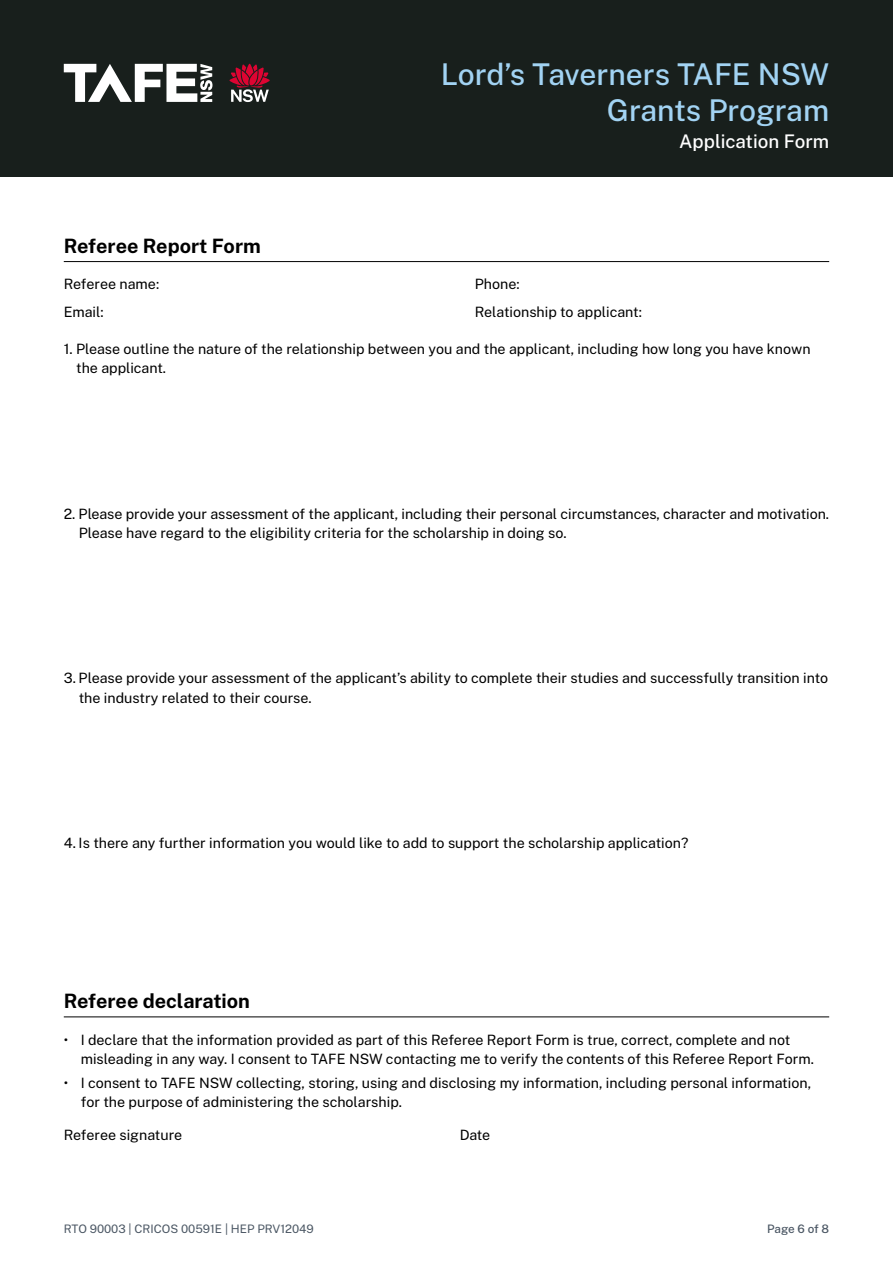
<style>
.page{position:relative;width:893px;height:1263px;background:#fff}
.page>*{position:absolute;margin:0;border:0;box-sizing:border-box;transform-origin:0 0}
.t1{font:500 30px/36px "Public Sans";color:#a2d3f3;text-align:right}
.t2{font:700 19.8px "Public Sans";color:#000}
.t3{font:500 18.75px "Public Sans";color:#fff}
.main_body{font:14.25px/19.5px "Public Sans";color:#000}
.t4{font:11.7px "Public Sans";color:#4a5663}
.t5{font:500 11.7px "Public Sans";letter-spacing:-.015em;color:#4a5663}
</style>
<div class="page">
<div style="left:0;top:0;width:893px;height:177px;background:#181f1c"></div>
<svg style="left:64px;top:64px;width:148px;height:38px"></svg>
<svg style="left:230px;top:64px;width:40px;height:38px"></svg>
<hr style="left:64px;top:261px;width:765px;height:1px;background:#000">
<hr style="left:64px;top:1016px;width:765px;height:1px;background:#000">
<h1 class="t1" style="left:441px;top:54px;width:390px">Lord’s Taverners TAFE NSW<br>Grants Program</h1>
<h3 class="t3" style="left:679px;top:127px;width:151px">Application Form</h3>
<h1 class="t2" style="left:64px;top:230px;width:199px">Referee Report Form</h1>
<p class="main_body" style="left:64px;top:273px;width:97px">Referee name:</p>
<p class="main_body" style="left:475px;top:273px;width:46px">Phone:</p>
<p class="main_body" style="left:64px;top:301px;width:41px">Email:</p>
<p class="main_body" style="left:475px;top:301px;width:169px">Relationship to applicant:</p>
<p class="main_body" style="left:76px;top:338px;width:736px;text-indent:-12px">1. Please outline the nature of the relationship between you and the applicant, including how long you have known the applicant.</p>
<p class="main_body" style="left:79px;top:503px;width:752px;text-indent:-15px">2. Please provide your assessment of the applicant, including their personal circumstances, character and motivation.<br>Please have regard to the eligibility criteria for the scholarship in doing so.</p>
<p class="main_body" style="left:79px;top:667px;width:751px;text-indent:-15px">3. Please provide your assessment of the applicant’s ability to complete their studies and successfully transition into the industry related to their course.</p>
<p class="main_body" style="left:64px;top:832px;width:626px">4. Is there any further information you would like to add to support the scholarship application?</p>
<h1 class="t2" style="left:64px;top:986px;width:188px">Referee declaration</h1>
<p class="main_body" style="left:81px;top:1029px;width:735px;text-indent:-17px">• I declare that the information provided as part of this Referee Report Form is true, correct, complete and not misleading in any way. I consent to TAFE NSW contacting me to verify the contents of this Referee Report Form.</p>
<p class="main_body" style="left:81px;top:1072px;width:732px;text-indent:-17px">• I consent to TAFE NSW collecting, storing, using and disclosing my information, including personal information, for the purpose of administering the scholarship.</p>
<p class="main_body" style="left:64px;top:1124px;width:120px">Referee signature</p>
<p class="main_body" style="left:460px;top:1124px;width:32px">Date</p>
<p class="t4" style="left:64px;top:1220px;width:252px">RTO 90003 | CRICOS 00591E | HEP PRV12049</p>
<p class="t5" style="left:767px;top:1220px;width:63px">Page 6 of 8</p>
</div>
